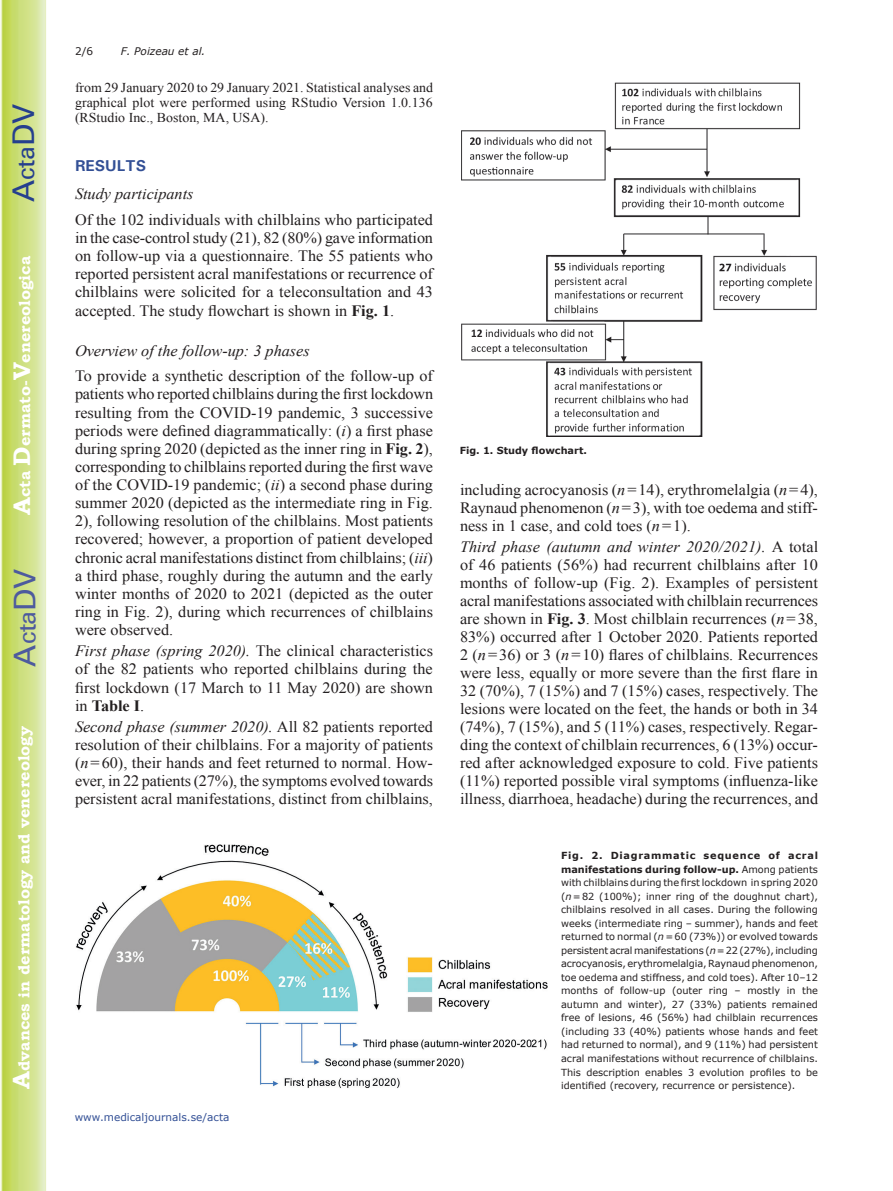
<style>
.page{position:relative;width:893px;height:1191px;background:#fff}
.page>*{position:absolute;margin:0;border:0;box-sizing:border-box;transform-origin:0 0}
.t1{font:30px "Univers";color:#4d5a9e}
.t2{font:30px "Univers";color:#253f8e}
.t3{font:15.75px/18.1px "Times New Roman";color:#231f20;text-align:justify}
.t4{font:700 15.75px "Bookman Old Style";color:#fff}
.t5{font:italic 15.75px "Times New Roman";color:#231f20}
.t6{font:700 15.75px "Univers";color:#324f95}
.t7{font:13.5px/15.1px "Times New Roman";letter-spacing:.005em;color:#231f20;text-align:justify}
.t8{font:10.5px "Verdana";color:#324f95}
.t9{font:italic 10.5px "Verdana";color:#231f20}
.t10{font:10.5px "Verdana";color:#231f20}
.t11{font:9.75px/13.5px "Verdana";color:#231f20;text-align:justify}
.t12{font:700 9.75px "Verdana";color:#231f20}
.s1{font-size:24px}
.s2{font-weight:700}
.s3{font-style:italic}
</style>
<div class="page">
<svg style="left:1px;top:0;width:45px;height:1191px;background:#cfe084"></svg>
<img style="left:461px;top:83px;width:356px;height:353px">
<img style="left:76px;top:844px;width:471px;height:245px">
<h1 class="t2" style="left:6px;top:202px;width:100px;rotate:-90deg">A<span class="s1">cta</span>DV</h1>
<p class="t4" style="left:15px;top:515px;width:260px;rotate:-90deg"><span class="s1">A</span>cta <span class="s1">D</span>ermato-<span class="s1">V</span>enereologica</p>
<h1 class="t1" style="left:7px;top:666px;width:100px;rotate:-90deg">A<span class="s1">cta</span>DV</h1>
<p class="t4" style="left:15px;top:1088px;width:364px;rotate:-90deg"><span class="s1">A</span>dvances in dermatology and venereology</p>
<p class="t10" style="left:75px;top:44px;width:20px">2/6</p>
<p class="t9" style="left:121px;top:44px;width:86px">F. Poizeau et al.</p>
<p class="t7" style="left:75px;top:80px;width:359px">from 29 January 2020 to 29 January 2021. Statistical analyses and graphical plot were performed using RStudio Version 1.0.136 (RStudio Inc., Boston, MA, USA).</p>
<p class="t6" style="left:75px;top:156px;width:73px">RESULTS</p>
<p class="t5" style="left:75px;top:183px;width:120px">Study participants</p>
<p class="t3" style="left:75px;top:210px;width:360px">Of the 102 individuals with chilblains who participated in the case-control study (21), 82 (80%) gave information on follow-up via a questionnaire. The 55 patients who reported persistent acral manifestations or recurrence of chilblains were solicited for a teleconsultation and 43 accepted. The study flowchart is shown in <span class="s2">Fig. 1</span>.</p>
<p class="t5" style="left:75px;top:339px;width:236px">Overview of the follow-up: 3 phases</p>
<p class="t3" style="left:75px;top:367px;width:360px">To provide a synthetic description of the follow-up of patients who reported chilblains during the first lockdown resulting from the COVID-19 pandemic, 3 successive periods were defined diagrammatically: (<span class="s3">i</span>) a first phase during spring 2020 (depicted as the inner ring in <span class="s2">Fig. 2</span>), corresponding to chilblains reported during the first wave of the COVID-19 pandemic; (<span class="s3">ii</span>) a second phase during summer 2020 (depicted as the intermediate ring in Fig.<br>2), following resolution of the chilblains. Most patients recovered; however, a proportion of patient developed chronic acral manifestations distinct from chilblains; (<span class="s3">iii</span>) a third phase, roughly during the autumn and the early winter months of 2020 to 2021 (depicted as the outer ring in Fig. 2), during which recurrences of chilblains were observed.</p>
<p class="t3" style="left:75px;top:641px;width:360px"><span class="s3">First phase (spring 2020).</span> The clinical characteristics of the 82 patients who reported chilblains during the first lockdown (17 March to 11 May 2020) are shown in <span class="s2">Table I</span>.</p>
<p class="t3" style="left:75px;top:717px;width:360px"><span class="s3">Second phase (summer 2020).</span> All 82 patients reported resolution of their chilblains. For a majority of patients (<span class="s3">n</span>=60), their hands and feet returned to normal. How&shy;ever, in 22 patients (27%), the symptoms evolved towards persistent acral manifestations, distinct from chilblains,</p>
<p class="t8" style="left:75px;top:1110px;width:156px">www.medicaljournals.se/acta</p>
<p class="t12" style="left:460px;top:444px;width:129px">Fig. 1. Study flowchart.</p>
<p class="t3" style="left:460px;top:481px;width:359px">including acrocyanosis (<span class="s3">n</span>=14), erythromelalgia (<span class="s3">n</span>=4), Raynaud phenomenon (<span class="s3">n</span>=3), with toe oedema and stiff&shy;ness in 1 case, and cold toes (<span class="s3">n</span>=1).</p>
<p class="t3" style="left:460px;top:538px;width:360px"><span class="s3">Third phase (autumn and winter 2020/2021).</span> A total of 46 patients (56%) had recurrent chilblains after 10 months of follow-up (Fig. 2). Examples of persistent acral manifestations associated with chilblain recurrences are shown in <span class="s2">Fig. 3</span>. Most chilblain recurrences (<span class="s3">n</span>=38, 83%) occurred after 1 October 2020. Patients reported 2 (<span class="s3">n</span>=36) or 3 (<span class="s3">n</span>=10) flares of chilblains. Recurrences were less, equally or more severe than the first flare in 32 (70%), 7 (15%) and 7 (15%) cases, respectively. The lesions were located on the feet, the hands or both in 34 (74%), 7 (15%), and 5 (11%) cases, respectively. Regar&shy;ding the context of chilblain recurrences, 6 (13%) occur&shy;red after acknowledged exposure to cold. Five patients (11%) reported possible viral symptoms (influenza-like illness, diarrhoea, headache) during the recurrences, and</p>
<p class="t11" style="left:561px;top:849px;width:258px"><span class="s2">Fig. 2. Diagrammatic sequence of acral manifestations during follow-up.</span> Among patients with chilblains during the first lockdown in spring 2020 (<span class="s3">n</span>=82 (100%); inner ring of the doughnut chart), chilblains resolved in all cases. During the following weeks (intermediate ring – summer), hands and feet returned to normal (<span class="s3">n</span>=60 (73%)) or evolved towards persistent acral manifestations (<span class="s3">n</span>=22 (27%), including acrocyanosis, erythromelalgia, Raynaud phenomenon, toe oedema and stiffness, and cold toes). After 10–12 months of follow-up (outer ring – mostly in the autumn and winter), 27 (33%) patients remained free of lesions, 46 (56%) had chilblain recurrences (including 33 (40%) patients whose hands and feet had returned to normal), and 9 (11%) had persistent acral manifestations without recurrence of chilblains.<br>This description enables 3 evolution profiles to be identified (recovery, recurrence or persistence).</p>
</div>
